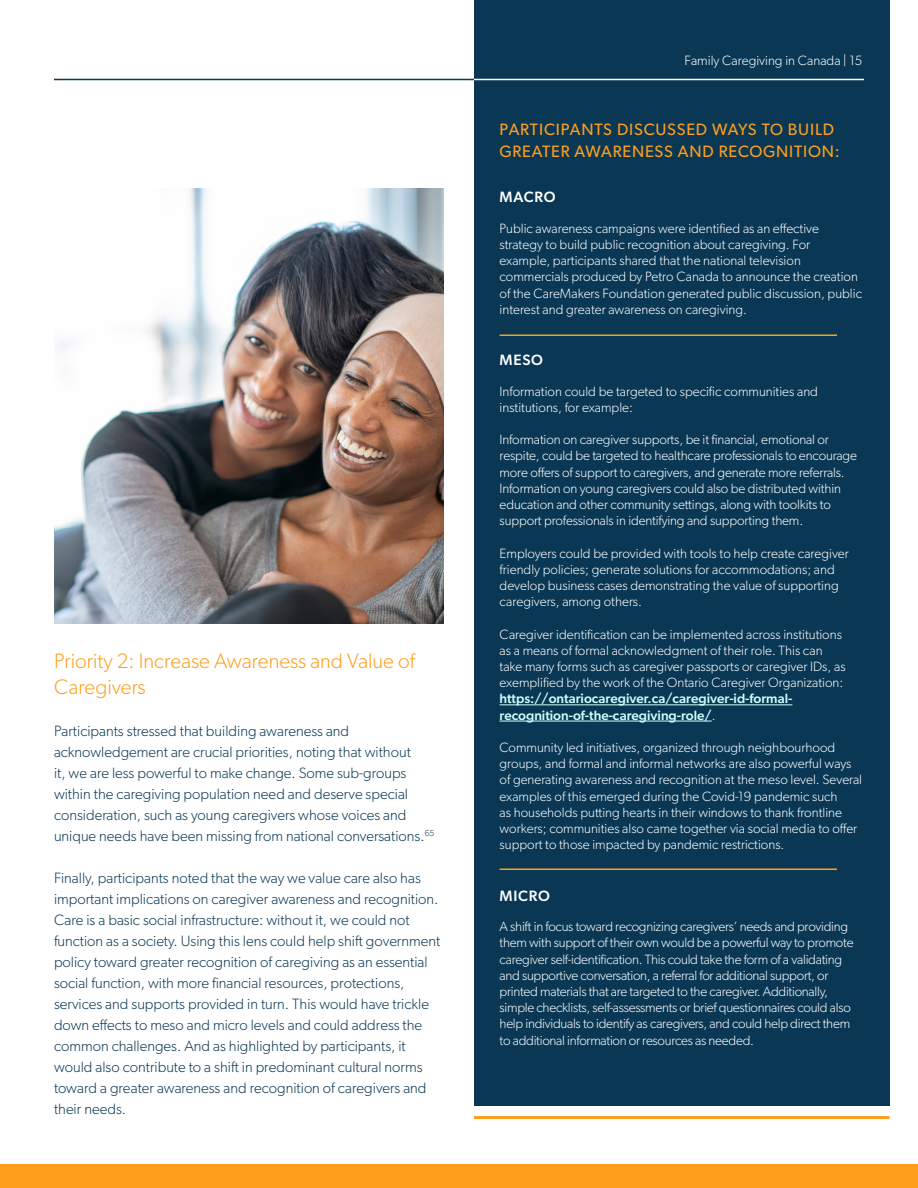
<style>
.page{position:relative;width:918px;height:1188px;background:#fff}
.page>*{position:absolute;margin:0;border:0;box-sizing:border-box;transform-origin:0 0}
.t1{font:300 21px/25.2px "Gibson";color:#ff9e1c}
.t2{font:16.5px/22.5px "Gibson";letter-spacing:.05em;color:#ff9e1c}
.t3{font:300 15px/21px "Gibson";color:#0a3854}
.t4{font:500 15px "Gibson";letter-spacing:.05em;color:#fff}
.t5{font:300 13.5px/16.2px "Gibson";color:#fff}
.t6{font:300 13.5px/16.2px "Gibson";letter-spacing:-.02em;color:#fff}
.t7{font:500 13.5px/16.2px "Gibson";color:#ccfffc}
.s1{font-weight:300;color:#fff}
</style>
<div class="page">
<hr style="left:54px;top:79px;width:810px;height:1px;background:#0a3854">
<div style="left:474px;top:0;width:416px;height:1106px;background:#0a3854"></div>
<hr style="left:500px;top:705px;width:292px;height:1px;background:#ccfffc">
<hr style="left:500px;top:721px;width:212px;height:1px;background:#ccfffc">
<hr style="left:474px;top:1116px;width:416px;height:3px;background:#ff9e1c">
<hr style="left:500px;top:334px;width:337px;height:2px;background:#ff9e1c">
<hr style="left:500px;top:868px;width:337px;height:2px;background:#ff9e1c">
<img style="left:54px;top:188px;width:390px;height:435px">
<hr style="left:474px;top:79px;width:390px;height:1px;background:#fff">
<div style="left:0;top:1165px;width:918px;height:23px;background:#ff9e1c"></div>
<h1 class="t1" style="left:54px;top:648px;width:362px">Priority 2: Increase Awareness and Value of<br>Caregivers</h1>
<p class="t3" style="left:54px;top:720px;width:382px">Participants stressed that building awareness and acknowledgement are crucial priorities, noting that without<br>it, we are less powerful to make change. Some sub-groups within the caregiving population need and deserve special consideration, such as young caregivers whose voices and unique needs have been missing from national conversations.<sup>65</sup></p>
<p class="t3" style="left:54px;top:867px;width:388px">Finally, participants noted that the way we value care also has important implications on caregiver awareness and recognition.<br>Care is a basic social infrastructure: without it, we could not function as a society. Using this lens could help shift government policy toward greater recognition of caregiving as an essential social function, with more financial resources, protections, services and supports provided in turn. This would have trickle down effects to meso and micro levels and could address the common challenges. And as highlighted by participants, it would also contribute to a shift in predominant cultural norms toward a greater awareness and recognition of caregivers and their needs.</p>
<p class="t5" style="left:684px;top:52px;width:180px">Family Caregiving in Canada | 15</p>
<p class="t2" style="left:500px;top:118px;width:342px">PARTICIPANTS DISCUSSED WAYS TO BUILD<br>GREATER AWARENESS AND RECOGNITION:</p>
<p class="t4" style="left:500px;top:188px;width:57px">MACRO</p>
<p class="t5" style="left:500px;top:220px;width:364px">Public awareness campaigns were identified as an effective strategy to build public recognition about caregiving. For example, participants shared that the national television commercials produced by Petro Canada to announce the creation of the CareMakers Foundation generated public discussion, public interest and greater awareness on caregiving.</p>
<p class="t4" style="left:500px;top:351px;width:45px">MESO</p>
<p class="t5" style="left:500px;top:383px;width:320px">Information could be targeted to specific communities and institutions, for example:</p>
<p class="t5" style="left:500px;top:431px;width:359px">Information on caregiver supports, be it financial, emotional or respite, could be targeted to healthcare professionals to encourage more offers of support to caregivers, and generate more referrals.<br>Information on young caregivers could also be distributed within education and other community settings, along with toolkits to support professionals in identifying and supporting them.</p>
<p class="t5" style="left:500px;top:545px;width:351px">Employers could be provided with tools to help create caregiver friendly policies; generate solutions for accommodations; and develop business cases demonstrating the value of supporting caregivers, among others.</p>
<p class="t5" style="left:500px;top:626px;width:348px">Caregiver identification can be implemented across institutions as a means of formal acknowledgment of their role. This can take many forms such as caregiver passports or caregiver IDs, as exemplified by the work of the Ontario Caregiver Organization:</p>
<p class="t7" style="left:500px;top:690px;width:294px">https://ontariocaregiver.ca/caregiver-id-formal&shy;recognition-of-the-caregiving-role/<span class="s1">.</span></p>
<p class="t5" style="left:500px;top:739px;width:364px">Community led initiatives, organized through neighbourhood groups, and formal and informal networks are also powerful ways of generating awareness and recognition at the meso level. Several examples of this emerged during the Covid-19 pandemic such<br>as households putting hearts in their windows to thank frontline workers; communities also came together via social media to offer support to those impacted by pandemic restrictions.</p>
<p class="t4" style="left:500px;top:886px;width:52px">MICRO</p>
<p class="t6" style="left:500px;top:918px;width:355px">A shift in focus toward recognizing caregivers’ needs and providing them with support of their own would be a powerful way to promote caregiver self-identification. This could take the form of a validating and supportive conversation, a referral for additional support, or printed materials that are targeted to the caregiver. Additionally, simple checklists, self-assessments or brief questionnaires could also help individuals to identify as caregivers, and could help direct them to additional information or resources as needed.</p>
</div>
